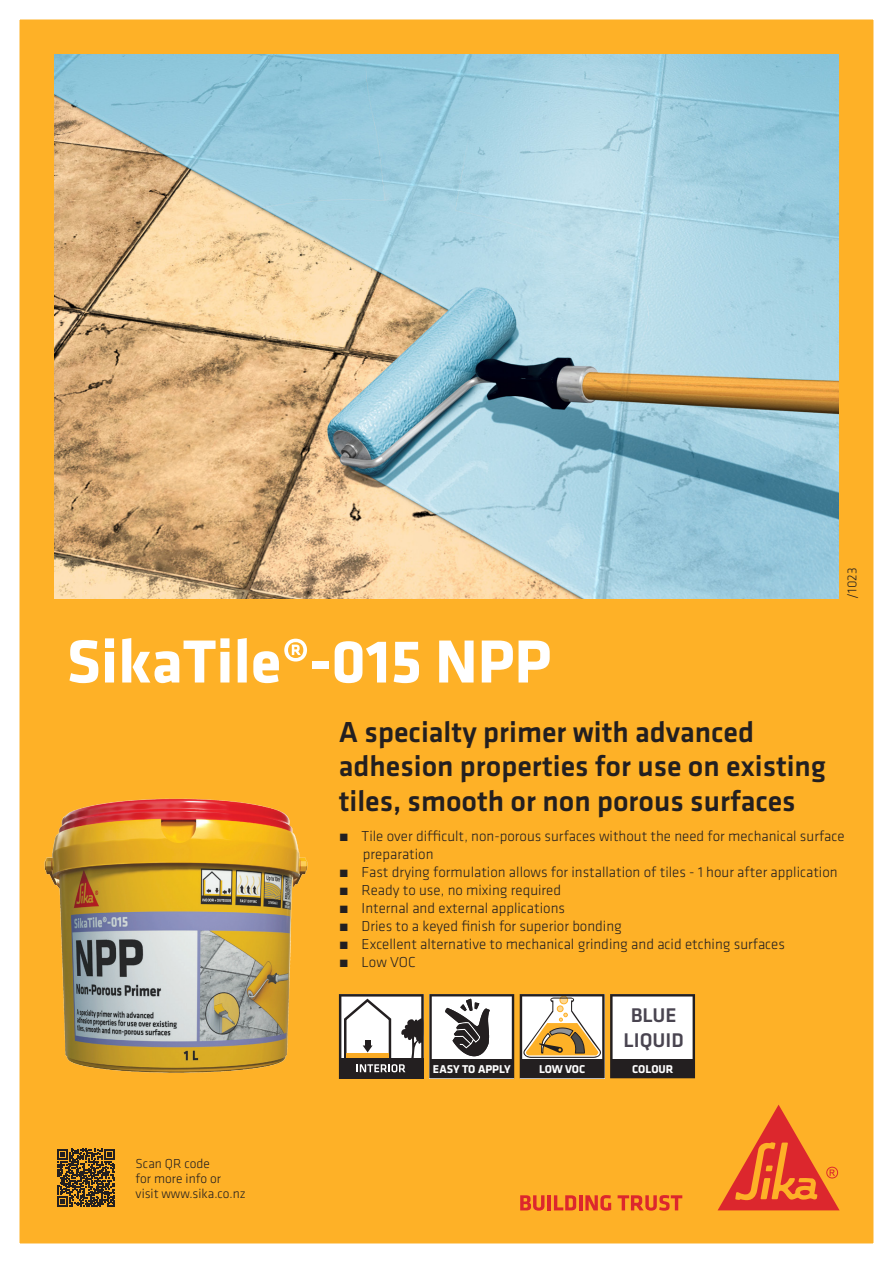
<style>
.page{position:relative;width:893px;height:1263px;background:#fff}
.page>*{position:absolute;margin:0;border:0;box-sizing:border-box;transform-origin:0 0}
.t1{font:700 63px "Klavika";color:#fff}
.t2{font:500 30px/34.5px "Klavika";color:#231f20}
.t3{font:500 20.55px/24.6px "Klavika";color:#494450;text-align:center}
.t4{font:300 15px/18px "Klavika";color:#231f20}
.t5{font:300 13.5px/15px "Klavika";color:#231f20}
.t6{font:700 11.7px "Klavika";color:#fff}
</style>
<div class="page">
<div style="left:10px;top:10px;width:873px;height:1243px;background:#feb127"></div>
<div style="left:0;top:0;width:893px;height:1263px;border:20px solid #fff"></div>
<svg style="left:520px;top:1195px;width:24px;height:16px"></svg>
<hr style="left:547px;top:1195px;width:4px;height:15px;background:#dc272d">
<svg style="left:554px;top:1195px;width:22px;height:15px"></svg>
<hr style="left:579px;top:1195px;width:3px;height:15px;background:#dc272d">
<svg style="left:585px;top:1195px;width:26px;height:16px"></svg>
<svg style="left:618px;top:1195px;width:64px;height:16px"></svg>
<svg style="left:718px;top:1105px;width:122px;height:105px"></svg>
<img style="left:54px;top:54px;width:785px;height:545px">
<svg style="left:57px;top:1149px;width:58px;height:58px"></svg>
<svg style="left:520px;top:994px;width:175px;height:84px;background:#b6ab9b"></svg>
<svg style="left:339px;top:994px;width:175px;height:84px;background:#a29d97"></svg>
<img style="left:44px;top:798px;width:264px;height:275px">
<p class="t5" style="left:845px;top:599px;width:33px;rotate:-90deg">/1023</p>
<p class="t1" style="left:67px;top:627px;width:486px">SikaTile®-015 NPP</p>
<p class="t2" style="left:339px;top:715px;width:488px">A specialty primer with advanced adhesion properties for use on existing tiles, smooth or non porous surfaces</p>
<p class="t4" style="left:363px;top:827px;width:483px;text-indent:-24px">˺ Tile over difficult, non-porous surfaces without the need for mechanical surface preparation</p>
<p class="t4" style="left:339px;top:863px;width:500px">˺ Fast drying formulation allows for installation of tiles - 1 hour after application</p>
<p class="t4" style="left:339px;top:881px;width:224px">˺ Ready to use, no mixing required</p>
<p class="t4" style="left:339px;top:899px;width:228px">˺ Internal and external applications</p>
<p class="t4" style="left:339px;top:917px;width:284px">˺ Dries to a keyed finish for superior bonding</p>
<p class="t4" style="left:339px;top:935px;width:447px">˺ Excellent alternative to mechanical grinding and acid etching surfaces</p>
<p class="t4" style="left:339px;top:953px;width:78px">˺ Low VOC</p>
<p class="t5" style="left:136px;top:1156px;width:76px">Scan QR code</p>
<p class="t5" style="left:136px;top:1171px;width:112px">for more info or visit www.sika.co.nz</p>
<p class="t6" style="left:433px;top:1061px;width:79px">EASY TO APPLY</p>
<p class="t6" style="left:539px;top:1061px;width:47px">LOW VOC</p>
<p class="t3" style="left:623px;top:1004px;width:62px">BLUE<br>LIQUID</p>
<p class="t6" style="left:632px;top:1063px;width:43px">COLOUR</p>
</div>
